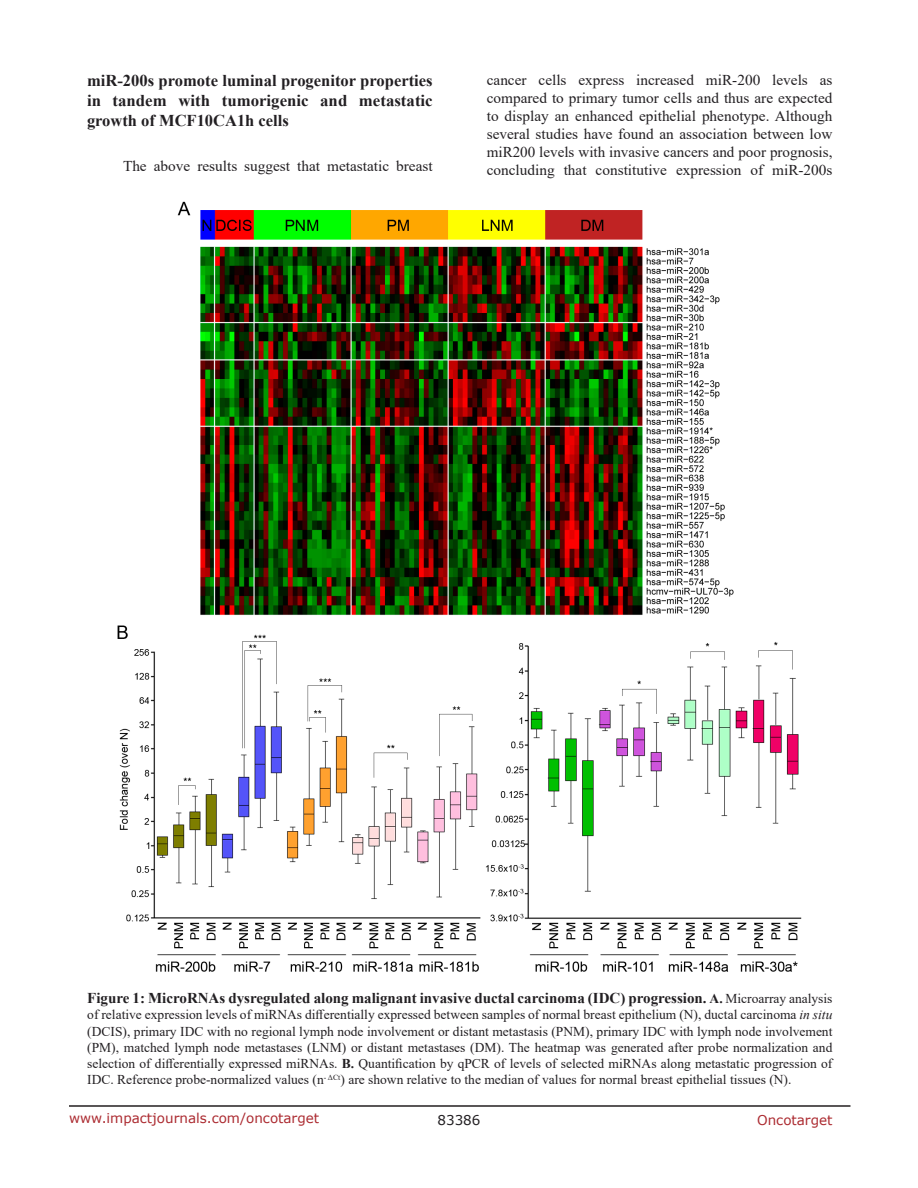
<style>
.page{position:relative;width:918px;height:1188px;background:#fff}
.page>*{position:absolute;margin:0;border:0;box-sizing:border-box;transform-origin:0 0}
.SubHeading{font:700 16.5px/19.8px "Times New Roman";color:#221f22;text-align:justify}
.BodyText{font:15px/18px "Times New Roman";color:#221f22;text-align:justify}
.FigureText{font:700 15px "Times New Roman";color:#221f22}
.FigureText-2{font:13.5px/16.2px "Times New Roman";color:#221f22;text-align:justify}
.t1{font:13.5px "Verdana";color:#ac2b31}
.t2{font:13.5px "Verdana";color:#221f22}
.s1{font-size:13.5px}
.s2{font-weight:400;font-size:13.5px}
.s3{font-style:italic}
.s4{font-weight:700}
</style>
<div class="page">
<hr style="left:69px;top:1105px;width:781px;height:2px;background:#231f20">
<img style="left:117px;top:201px;width:685px;height:771px">
<p class="SubHeading" style="left:87px;top:70px;width:347px">miR-200s promote luminal progenitor properties in tandem with tumorigenic and metastatic growth of MCF10CA1h cells</p>
<p class="BodyText" style="left:123px;top:156px;width:311px">The above results suggest that metastatic breast</p>
<p class="BodyText" style="left:487px;top:71px;width:347px">cancer cells express increased miR-200 levels as compared to primary tumor cells and thus are expected to display an enhanced epithelial phenotype. Although several studies have found an association between low miR200 levels with invasive cancers and poor prognosis, concluding that constitutive expression of miR-200s</p>
<p class="FigureText" style="left:87px;top:987px;width:747px">Figure 1: MicroRNAs dysregulated along malignant invasive ductal carcinoma (IDC) progression. <span class="s1">A.</span> <span class="s2">Microarray analysis</span></p>
<p class="FigureText-2" style="left:87px;top:1006px;width:747px">of relative expression levels of miRNAs differentially expressed between samples of normal breast epithelium (N), ductal carcinoma <span class="s3">in situ </span>(DCIS), primary IDC with no regional lymph node involvement or distant metastasis (PNM), primary IDC with lymph node involvement (PM), matched lymph node metastases (LNM) or distant metastases (DM). The heatmap was generated after probe normalization and selection of differentially expressed miRNAs. <span class="s4">B.</span> Quantification by qPCR of levels of selected miRNAs along metastatic progression of IDC. Reference probe-normalized values (n<sup>-</sup> <sup>ΔCt</sup>) are shown relative to the median of values for normal breast epithelial tissues (N).</p>
<p class="t1" style="left:69px;top:1109px;width:252px">www.impactjournals.com/oncotarget</p>
<p class="t2" style="left:438px;top:1111px;width:44px">83386</p>
<p class="t1" style="left:757px;top:1111px;width:77px">Oncotarget</p>
</div>
